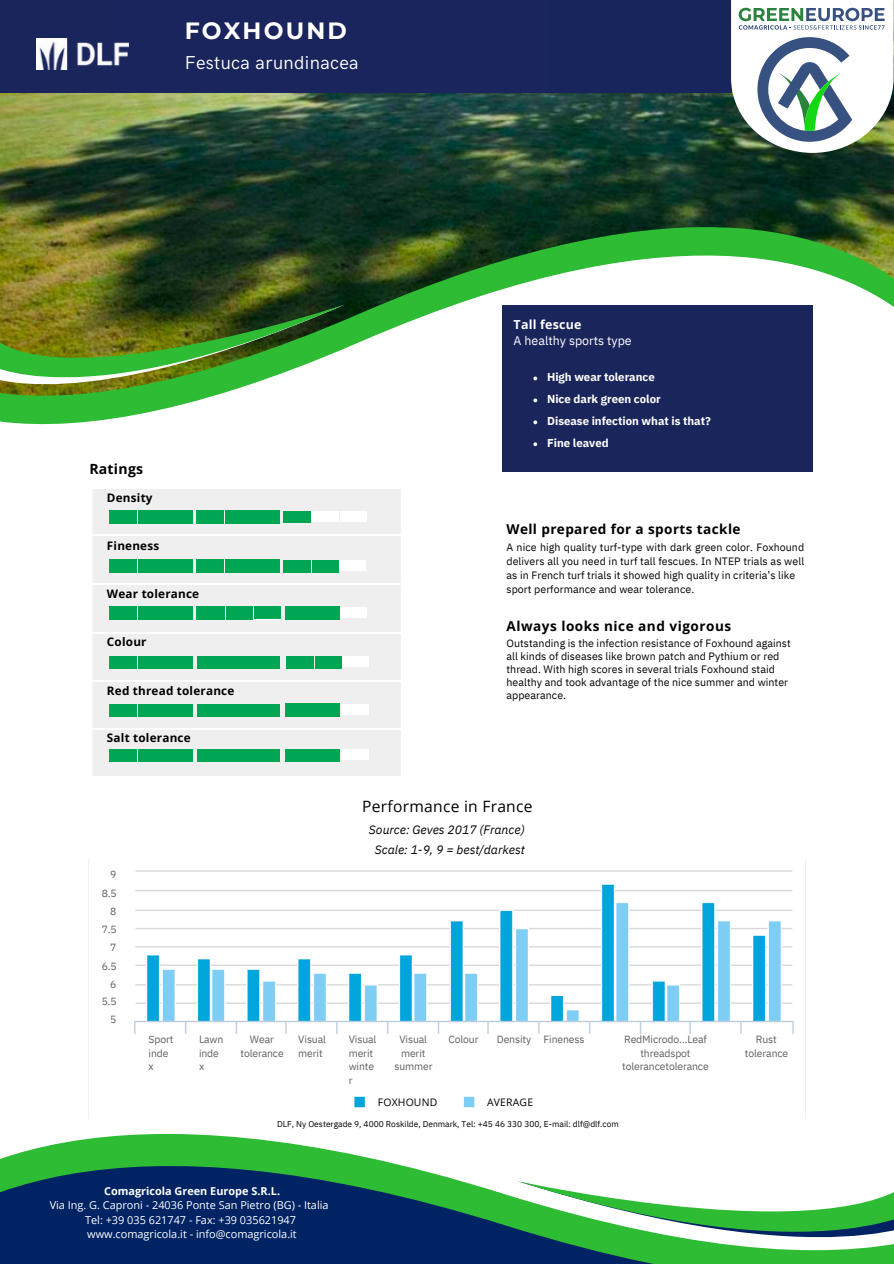
<style>
.page{position:relative;width:894px;height:1264px;background:#fff}
.page>*{position:absolute;margin:0;border:0;box-sizing:border-box;transform-origin:0 0}
.t1{font:700 23.4px "Montserrat";letter-spacing:.09em;color:#fff}
.t2{font:18.75px "HK Grotesk";letter-spacing:.02em;color:#fff}
.t3{font:15.6px "Open Sans";letter-spacing:.015em;color:#000}
.t4{font:700 14.1px "Open Sans";letter-spacing:.015em;color:#000}
.t5{font:700 13.5px "Open Sans";letter-spacing:.03em;color:#000}
.t6{font:12.45px "IBM Plex Sans";color:#fff}
.t7{font:700 12.45px "Open Sans";letter-spacing:.015em;color:#fff}
.t8{font:italic 12.15px/20.2px "IBM Plex Sans";color:#000;text-align:center}
.t9{font:700 11.7px "Open Sans";letter-spacing:.015em;color:#000}
.t10{font:700 11.4px "IBM Plex Sans";letter-spacing:-.005em;color:#fff}
.t11{font:10.95px "Open Sans";color:#fff}
.t12{font:700 10.95px "Open Sans";color:#fff}
.t13{font:10.65px/13px "IBM Plex Sans";letter-spacing:.005em;color:#000}
.t14{font:10.35px/13.5px "IBM Plex Sans";letter-spacing:-.01em;color:#606060}
.t15{font:10.35px "Open Sans";letter-spacing:.015em;color:#000}
.t16{font:8.4px "IBM Plex Sans";color:#000}
</style>
<div class="page">
<img style="left:0;top:93px;width:893px;height:77px">
<div style="left:0;top:0;width:730px;height:93px;background:#19255c"></div>
<svg style="left:0;top:170px;width:893px;height:28px;background:#103222"></svg>
<svg style="left:0;top:198px;width:893px;height:274px"></svg>
<svg style="left:0;top:304px;width:345px;height:117px"></svg>
<div style="left:502px;top:305px;width:310px;height:167px;background:#1a255c"></div>
<svg style="left:0;top:1118px;width:806px;height:145px;fill:#002364"></svg>
<svg style="left:517px;top:1137px;width:376px;height:126px"></svg>
<img style="left:37px;top:39px;width:91px;height:30px">
<div style="left:93px;top:490px;width:308px;height:44px;background:#efefef"></div>
<div style="left:93px;top:536px;width:308px;height:46px;background:#efefef"></div>
<div style="left:93px;top:586px;width:308px;height:45px;background:#efefef"></div>
<div style="left:93px;top:634px;width:308px;height:45px;background:#efefef"></div>
<div style="left:93px;top:682px;width:308px;height:45px;background:#efefef"></div>
<img style="left:110px;top:511px;width:82px;height:12px">
<img style="left:110px;top:607px;width:82px;height:12px">
<img style="left:197px;top:607px;width:84px;height:12px">
<img style="left:342px;top:656px;width:26px;height:10px">
<img style="left:342px;top:704px;width:26px;height:10px">
<div style="left:93px;top:730px;width:308px;height:45px;background:#efefef"></div>
<img style="left:342px;top:749px;width:26px;height:11px">
<img style="left:197px;top:749px;width:27px;height:12px">
<img style="left:226px;top:749px;width:54px;height:12px">
<img style="left:110px;top:749px;width:82px;height:12px">
<img style="left:285px;top:749px;width:27px;height:12px">
<img style="left:314px;top:749px;width:25px;height:12px">
<svg style="left:533px;top:376px;width:4px;height:4px"></svg>
<svg style="left:533px;top:398px;width:4px;height:4px"></svg>
<svg style="left:533px;top:420px;width:4px;height:4px"></svg>
<svg style="left:533px;top:442px;width:4px;height:4px"></svg>
<svg style="left:730px;top:0;width:163px;height:153px"></svg>
<img style="left:255px;top:607px;width:25px;height:11px">
<img style="left:197px;top:511px;width:82px;height:12px">
<img style="left:197px;top:559px;width:82px;height:13px">
<img style="left:110px;top:559px;width:82px;height:13px">
<img style="left:110px;top:656px;width:82px;height:12px">
<img style="left:197px;top:656px;width:27px;height:12px">
<img style="left:226px;top:656px;width:54px;height:12px">
<img style="left:197px;top:704px;width:27px;height:12px">
<img style="left:226px;top:704px;width:54px;height:12px">
<img style="left:110px;top:704px;width:82px;height:12px">
<img style="left:285px;top:703px;width:27px;height:13px">
<img style="left:314px;top:703px;width:25px;height:13px">
<img style="left:287px;top:656px;width:54px;height:12px">
<img style="left:283px;top:511px;width:55px;height:10px">
<img style="left:340px;top:511px;width:26px;height:10px">
<img style="left:283px;top:512px;width:27px;height:10px">
<img style="left:339px;top:560px;width:26px;height:10px">
<img style="left:283px;top:560px;width:27px;height:12px">
<img style="left:312px;top:560px;width:26px;height:12px">
<img style="left:341px;top:607px;width:26px;height:10px">
<img style="left:285px;top:607px;width:27px;height:12px">
<img style="left:314px;top:607px;width:26px;height:12px">
<img style="left:88px;top:859px;width:718px;height:259px">
<p class="t1" style="left:185px;top:16px;width:163px">FOXHOUND</p>
<p class="t2" style="left:185px;top:52px;width:175px">Festuca arundinacea</p>
<p class="t4" style="left:89px;top:458px;width:55px">Ratings</p>
<p class="t9" style="left:107px;top:489px;width:47px">Density</p>
<p class="t9" style="left:107px;top:537px;width:54px">Fineness</p>
<p class="t9" style="left:107px;top:586px;width:94px">Wear tolerance</p>
<p class="t9" style="left:107px;top:633px;width:41px">Colour</p>
<p class="t9" style="left:107px;top:682px;width:129px">Red thread tolerance</p>
<p class="t9" style="left:107px;top:730px;width:85px">Salt tolerance</p>
<p class="t7" style="left:513px;top:316px;width:69px">Tall fescue</p>
<p class="t6" style="left:513px;top:332px;width:120px">A healthy sports type</p>
<p class="t10" style="left:547px;top:369px;width:109px">High wear tolerance</p>
<p class="t10" style="left:547px;top:391px;width:115px">Nice dark green color</p>
<p class="t10" style="left:547px;top:413px;width:165px">Disease infection what is that?</p>
<p class="t10" style="left:547px;top:435px;width:63px">Fine leaved</p>
<p class="t5" style="left:506px;top:519px;width:235px">Well prepared for a sports tackle</p>
<p class="t13" style="left:506px;top:540px;width:299px;line-height:14.1px;text-align:justify">A nice high quality turf-type with dark green color. Foxhound delivers all you need in turf tall fescues. In NTEP trials as well as in French turf trials it showed high quality in criteria’s like</p>
<p class="t13" style="left:506px;top:583px;width:189px">sport performance and wear tolerance.</p>
<p class="t5" style="left:506px;top:617px;width:226px">Always looks nice and vigorous</p>
<p class="t13" style="left:506px;top:636px;width:286px">Outstanding is the infection resistance of Foxhound against all kinds of diseases like brown patch and Pythium or red thread. With high scores in several trials Foxhound staid healthy and took advantage of the nice summer and winter appearance.</p>
<h4 class="t14" style="left:102px;top:864px;width:17px;line-height:19.2px;text-align:right">9<br>8.5</h4>
<p class="t14" style="left:110px;top:904px;width:8px">8</p>
<p class="t14" style="left:102px;top:922px;width:17px">7.5</p>
<p class="t14" style="left:110px;top:940px;width:8px">7</p>
<p class="t14" style="left:102px;top:959px;width:17px">6.5</p>
<p class="t14" style="left:110px;top:977px;width:8px">6</p>
<p class="t14" style="left:102px;top:994px;width:17px">5.5</p>
<p class="t14" style="left:110px;top:1012px;width:8px">5</p>
<p class="t3" style="left:362px;top:795px;width:172px">Performance in France</p>
<p class="t8" style="left:369px;top:819px;width:157px">Source: Geves 2017 (France)<br>Scale: 1-9, 9 = best/darkest</p>
<p class="t14" style="left:148px;top:1032px;width:26px">Sport inde x</p>
<p class="t14" style="left:199px;top:1032px;width:26px">Lawn inde x</p>
<p class="t14" style="left:240px;top:1032px;width:45px;text-align:center">Wear tolerance</p>
<p class="t14" style="left:298px;top:1032px;width:29px">Visual merit</p>
<p class="t14" style="left:348px;top:1032px;width:29px">Visual merit winte r</p>
<p class="t14" style="left:394px;top:1032px;width:40px;text-align:center">Visual merit summer</p>
<p class="t14" style="left:448px;top:1032px;width:32px">Colour</p>
<p class="t14" style="left:496px;top:1032px;width:36px">Density</p>
<p class="t14" style="left:543px;top:1032px;width:42px">Fineness</p>
<p class="t14" style="left:622px;top:1032px;width:88px;text-align:center">RedMicrodo…Leaf threadspot tolerancetolerance</p>
<p class="t14" style="left:744px;top:1032px;width:45px;text-align:center">Rust tolerance</p>
<h5 class="t15" style="left:378px;top:1095px;width:61px">FOXHOUND</h5>
<p class="t15" style="left:487px;top:1095px;width:47px">AVERAGE</p>
<p class="t16" style="left:277px;top:1117px;width:343px">DLF, Ny Oestergade 9, 4000 Roskilde, Denmark, Tel: +45 46 330 300, E-mail: dlf@dlf.com</p>
<p class="t12" style="left:104px;top:1183px;width:177px">Comagricola Green Europe S.R.L.</p>
<p class="t11" style="left:50px;top:1197px;width:280px">Via Ing. G. Caproni - 24036 Ponte San Pietro (BG) - Italia</p>
<p class="t11" style="left:85px;top:1212px;width:212px">Tel: +39 035 621747 - Fax: +39 035621947</p>
<p class="t11" style="left:87px;top:1226px;width:211px">www.comagricola.it - info@comagricola.it</p>
</div>
